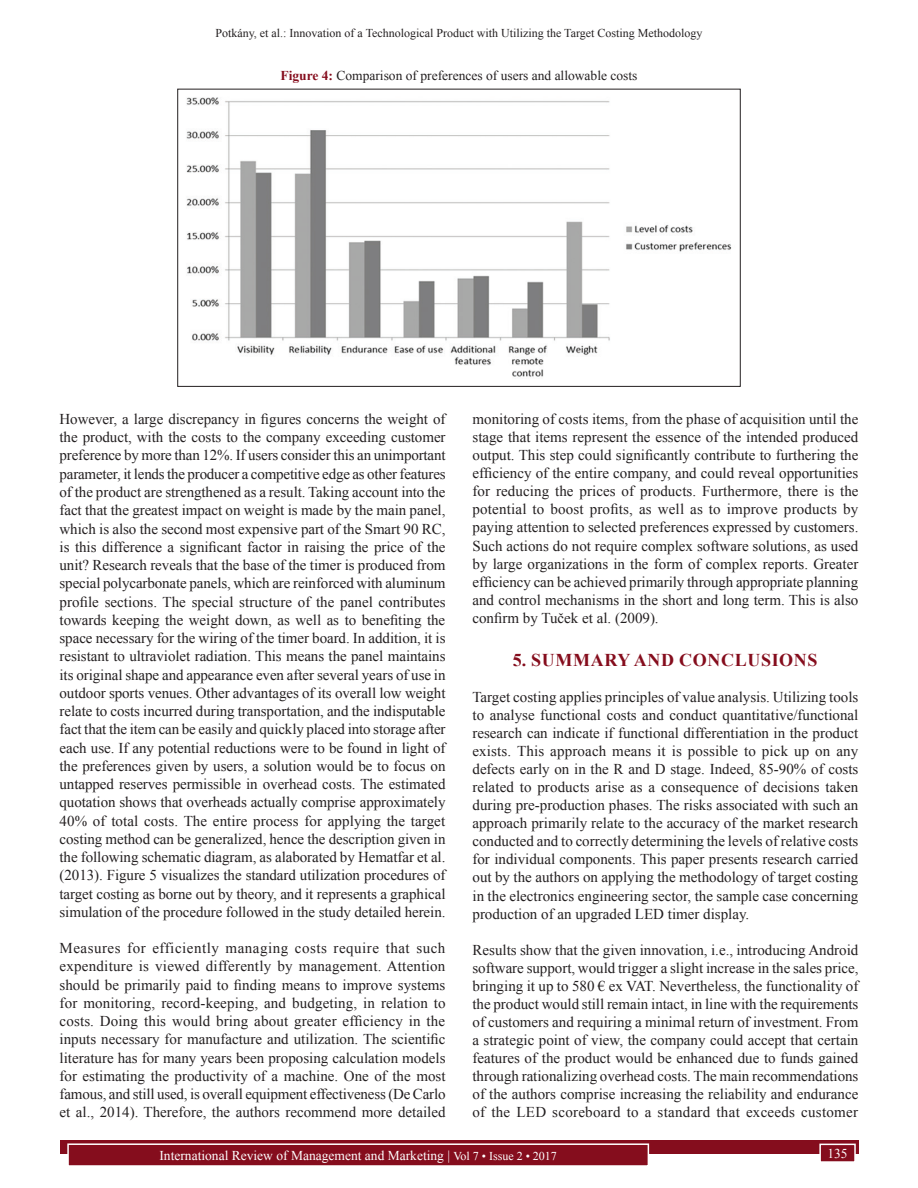
<style>
.page{position:relative;width:918px;height:1188px;background:#fff}
.page>*{position:absolute;margin:0;border:0;box-sizing:border-box;transform-origin:0 0}
.t1{font:700 18px "Times New Roman";letter-spacing:.035em;color:#850d1d}
.TX{font:15px/18.3px "Times New Roman";color:#231f20;text-align:justify}
.t2{font:13.5px "Times New Roman";color:#fff}
.FGC{font:13.5px "Times New Roman";color:#231f20}
.t3{font:12px "Times New Roman";color:#231f20}
.s1{font-weight:700;color:#850d1d}
.s2{font-size:12px}
</style>
<div class="page">
<div style="left:60px;top:1140px;width:798px;height:13px;background:#850d1d"></div>
<div style="left:68px;top:1144px;width:580px;height:22px;background:#850d1d"></div>
<div style="left:67px;top:1143px;width:582px;height:24px;border:2px solid #fff"></div>
<div style="left:820px;top:1144px;width:35px;height:18px;background:#850d1d"></div>
<div style="left:819px;top:1144px;width:37px;height:19px;border:2px solid #fff"></div>
<img style="left:186px;top:97px;width:546px;height:280px">
<div style="left:178px;top:89px;width:562px;height:298px;border:1px solid #231f20"></div>
<p class="t3" style="left:215px;top:25px;width:489px">Potkány, et al.: Innovation of a Technological Product with Utilizing the Target Costing Methodology</p>
<p class="FGC" style="left:280px;top:66px;width:359px"><span class="s1">Figure 4:</span> Comparison of preferences of users and allowable costs</p>
<p class="TX" style="left:60px;top:409px;width:388px">However, a large discrepancy in figures concerns the weight of the product, with the costs to the company exceeding customer preference by more than 12%. If users consider this an unimportant parameter, it lends the producer a competitive edge as other features of the product are strengthened as a result. Taking account into the fact that the greatest impact on weight is made by the main panel, which is also the second most expensive part of the Smart 90 RC, is this difference a significant factor in raising the price of the unit? Research reveals that the base of the timer is produced from special polycarbonate panels, which are reinforced with aluminum profile sections. The special structure of the panel contributes towards keeping the weight down, as well as to benefiting the space necessary for the wiring of the timer board. In addition, it is resistant to ultraviolet radiation. This means the panel maintains its original shape and appearance even after several years of use in outdoor sports venues. Other advantages of its overall low weight relate to costs incurred during transportation, and the indisputable fact that the item can be easily and quickly placed into storage after each use. If any potential reductions were to be found in light of the preferences given by users, a solution would be to focus on untapped reserves permissible in overhead costs. The estimated quotation shows that overheads actually comprise approximately 40% of total costs. The entire process for applying the target costing method can be generalized, hence the description given in the following schematic diagram, as alaborated by Hematfar et al. (2013). Figure 5 visualizes the standard utilization procedures of target costing as borne out by theory, and it represents a graphical simulation of the procedure followed in the study detailed herein.</p>
<p class="TX" style="left:60px;top:938px;width:388px">Measures for efficiently managing costs require that such expenditure is viewed differently by management. Attention should be primarily paid to finding means to improve systems for monitoring, record-keeping, and budgeting, in relation to costs. Doing this would bring about greater efficiency in the inputs necessary for manufacture and utilization. The scientific literature has for many years been proposing calculation models for estimating the productivity of a machine. One of the most famous, and still used, is overall equipment effectiveness (De Carlo et al., 2014). Therefore, the authors recommend more detailed</p>
<p class="TX" style="left:472px;top:409px;width:388px">monitoring of costs items, from the phase of acquisition until the stage that items represent the essence of the intended produced output. This step could significantly contribute to furthering the efficiency of the entire company, and could reveal opportunities for reducing the prices of products. Furthermore, there is the potential to boost profits, as well as to improve products by paying attention to selected preferences expressed by customers.<br>Such actions do not require complex software solutions, as used by large organizations in the form of complex reports. Greater efficiency can be achieved primarily through appropriate planning and control mechanisms in the short and long term. This is also confirm by Tuček et al. (2009).</p>
<h1 class="t1" style="left:513px;top:647px;width:306px">5. SUMMARY AND CONCLUSIONS</h1>
<p class="TX" style="left:472px;top:687px;width:387px">Target costing applies principles of value analysis. Utilizing tools to analyse functional costs and conduct quantitative/functional research can indicate if functional differentiation in the product exists. This approach means it is possible to pick up on any defects early on in the R and D stage. Indeed, 85-90% of costs related to products arise as a consequence of decisions taken during pre-production phases. The risks associated with such an approach primarily relate to the accuracy of the market research conducted and to correctly determining the levels of relative costs for individual components. This paper presents research carried out by the authors on applying the methodology of target costing in the electronics engineering sector, the sample case concerning production of an upgraded LED timer display.</p>
<p class="TX" style="left:472px;top:940px;width:388px">Results show that the given innovation, i.e., introducing Android software support, would trigger a slight increase in the sales price, bringing it up to 580 € ex VAT. Nevertheless, the functionality of the product would still remain intact, in line with the requirements of customers and requiring a minimal return of investment. From a strategic point of view, the company could accept that certain features of the product would be enhanced due to funds gained through rationalizing overhead costs. The main recommendations of the authors comprise increasing the reliability and endurance of the LED scoreboard to a standard that exceeds customer</p>
<p class="t2" style="left:159px;top:1146px;width:399px">International Review of Management and Marketing | <span class="s2">Vol 7 • Issue 2 • 2017</span></p>
<p class="t2" style="left:827px;top:1144px;width:22px">135</p>
</div>
